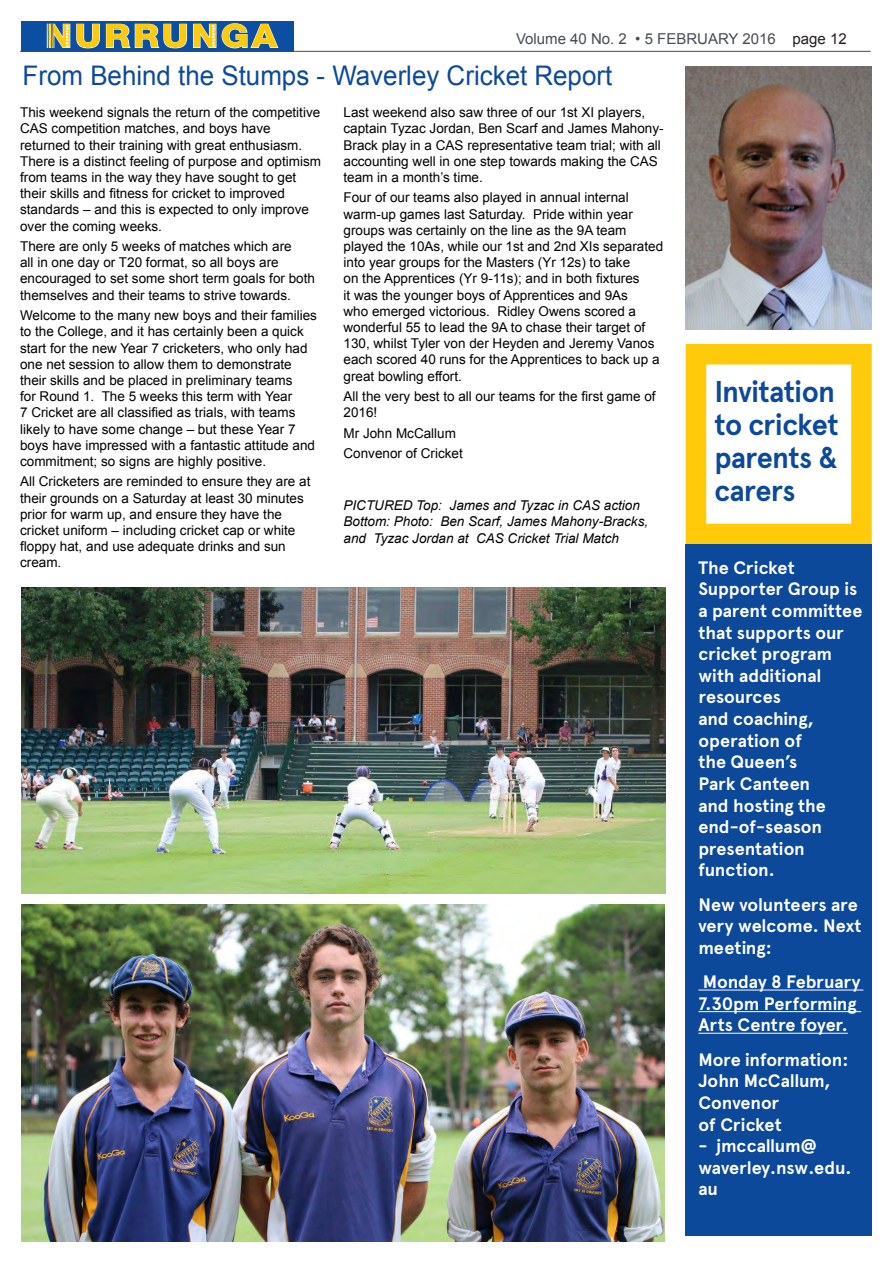
<style>
.page{position:relative;width:893px;height:1263px;background:#fff}
.page>*{position:absolute;margin:0;border:0;box-sizing:border-box;transform-origin:0 0}
.t1{font:800 32.25px "Helvetica Neue";letter-spacing:.075em;color:#feca0a;scale:1.12 1}
.t2{font:700 30px/33px "Apercu";letter-spacing:-.02em;color:#0d499a;scale:.96 1}
.t3{font:27px "Arial";color:#0d499a;scale:.96 1}
.Body_Text_2{font:700 18px/21.6px "Apercu";letter-spacing:-.005em;color:#fff}
.t4{font:15px "Arial";color:#464b54}
.Nurrunga_-body_text{font:13.5px/16.2px "Arial";color:#000}
.Body_Text_2-2{font:italic 13.5px/16.2px "Arial";color:#000}
.s1{color:#231f20}
</style>
<div class="page">
<div style="left:21px;top:21px;width:272px;height:31px;background:linear-gradient(to right,#0a4fa2,#0a4fa2)"></div>
<svg style="left:46px;top:23px;width:233px;height:26px"></svg>
<hr style="left:20px;top:51px;width:851px;height:1px;background:#464b54">
<img style="left:686px;top:67px;width:186px;height:262px">
<div style="left:686px;top:344px;width:186px;height:200px;border:21px solid #feca0a"></div>
<div style="left:686px;top:544px;width:186px;height:692px;background:#0d499a"></div>
<hr style="left:698px;top:989px;width:165px;height:1px;background:#fff">
<hr style="left:698px;top:1011px;width:163px;height:1px;background:#fff">
<hr style="left:698px;top:1033px;width:150px;height:1px;background:#fff">
<img style="left:22px;top:587px;width:643px;height:306px">
<img style="left:21px;top:904px;width:643px;height:338px">
<p class="t1" style="left:45px;top:17px;width:209px">NURRUNGA</p>
<p class="t4" style="left:516px;top:29px;width:332px">Volume 40 No. 2 • 5 FEBRUARY 2016 <span class="s1">page 12</span></p>
<p class="t3" style="left:23px;top:58px;width:616px">From Behind the Stumps - Waverley Cricket Report</p>
<p class="Nurrunga_-body_text" style="left:20px;top:104px;width:302px">This weekend signals the return of the competitive CAS competition matches, and boys have returned to their training with great enthusiasm.<br>There is a distinct feeling of purpose and optimism from teams in the way they have sought to get their skills and fitness for cricket to improved standards – and this is expected to only improve over the coming weeks.</p>
<p class="Nurrunga_-body_text" style="left:20px;top:238px;width:296px">There are only 5 weeks of matches which are<br>all in one day or T20 format, so all boys are encouraged to set some short term goals for both themselves and their teams to strive towards.</p>
<p class="Nurrunga_-body_text" style="left:20px;top:307px;width:298px">Welcome to the many new boys and their families to the College, and it has certainly been a quick start for the new Year 7 cricketers, who only had one net session to allow them to demonstrate their skills and be placed in preliminary teams<br>for Round 1. The 5 weeks this term with Year<br>7 Cricket are all classified as trials, with teams likely to have some change – but these Year 7 boys have impressed with a fantastic attitude and commitment; so signs are highly positive.</p>
<p class="Nurrunga_-body_text" style="left:20px;top:474px;width:292px">All Cricketers are reminded to ensure they are at their grounds on a Saturday at least 30 minutes prior for warm up, and ensure they have the cricket uniform – including cricket cap or white floppy hat, and use adequate drinks and sun cream.</p>
<p class="Nurrunga_-body_text" style="left:344px;top:104px;width:322px">Last weekend also saw three of our 1st XI players, captain Tyzac Jordan, Ben Scarf and James Mahony-Brack play in a CAS representative team trial; with all accounting well in one step towards making the CAS team in a month’s time.</p>
<p class="Nurrunga_-body_text" style="left:344px;top:190px;width:321px">Four of our teams also played in annual internal warm-up games last Saturday. Pride within year groups was certainly on the line as the 9A team played the 10As, while our 1st and 2nd XIs separated into year groups for the Masters (Yr 12s) to take<br>on the Apprentices (Yr 9-11s); and in both fixtures<br>it was the younger boys of Apprentices and 9As<br>who emerged victorious. Ridley Owens scored a wonderful 55 to lead the 9A to chase their target of 130, whilst Tyler von der Heyden and Jeremy Vanos each scored 40 runs for the Apprentices to back up a great bowling effort.</p>
<p class="Nurrunga_-body_text" style="left:344px;top:388px;width:314px">All the very best to all our teams for the first game of<br>2016!</p>
<p class="Nurrunga_-body_text" style="left:344px;top:425px;width:114px">Mr John McCallum</p>
<p class="Nurrunga_-body_text" style="left:344px;top:445px;width:121px">Convenor of Cricket</p>
<p class="t2" style="left:714px;top:376px;width:131px">Invitation to cricket parents &amp; carers</p>
<p class="Body_Text_2-2" style="left:344px;top:498px;width:306px">PICTURED Top: James and Tyzac in CAS action<br>Bottom: Photo: Ben Scarf, James Mahony-Bracks, and Tyzac Jordan at CAS Cricket Trial Match</p>
<p class="Body_Text_2" style="left:698px;top:557px;width:166px">The Cricket<br>Supporter Group is a parent committee that supports our cricket program with additional resources<br>and coaching, operation of<br>the Queen’s<br>Park Canteen<br>and hosting the end-of-season presentation function.</p>
<p class="Body_Text_2" style="left:698px;top:894px;width:164px">New volunteers are very welcome. Next meeting:</p>
<p class="Body_Text_2" style="left:698px;top:971px;width:164px">Monday 8 February<br>7.30pm Performing<br>Arts Centre foyer.</p>
<p class="Body_Text_2" style="left:698px;top:1049px;width:152px">More information:</p>
<p class="Body_Text_2" style="left:698px;top:1070px;width:134px">John McCallum,<br>Convenor<br>of Cricket</p>
<p class="Body_Text_2" style="left:698px;top:1135px;width:155px">- jmccallum@ waverley.nsw.edu. au</p>
</div>
